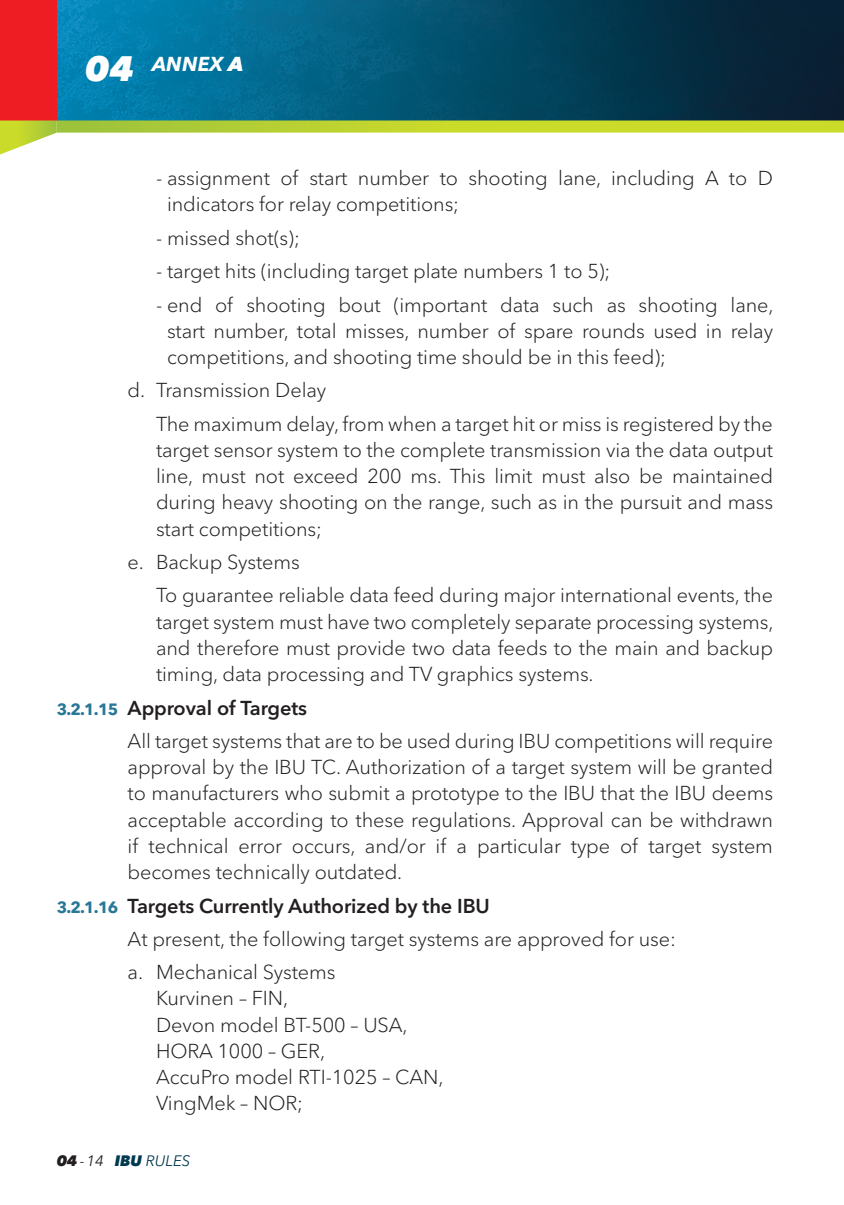
<style>
.page{position:relative;width:844px;height:1205px;background:#fff}
.page>*{position:absolute;margin:0;border:0;box-sizing:border-box;transform-origin:0 0}
.t1{font:300 20px/26.2px "Avenir Next W1 G";letter-spacing:-.005em;color:#231f20}
.t2{font:italic 700 20px "Avenir Next W1 G";color:#fff}
.t3{font:italic 15px "Avenir Next W1 G";color:#01394f}
.s1{font-weight:800;font-size:35px}
.s2{font-weight:800}
.s3{font-weight:700;font-size:16.25px;color:#297796}
.s4{font-weight:600}
.s5{font-weight:800;color:#231f20}
.s6{color:#231f20}
</style>
<div class="page">
<img style="left:57px;top:0;width:787px;height:120px">
<div style="left:0;top:0;width:57px;height:120px;background:#ee1d23"></div>
<svg style="left:0;top:120px;width:57px;height:35px"></svg>
<svg style="left:57px;top:120px;width:786px;height:13px;background:#b9d037"></svg>
<svg style="left:843px;top:120px;width:1px;height:13px"></svg>
<p class="t2" style="left:85px;top:52px;width:160px"><span class="s1">04</span> ANNEX <span class="s2">A</span></p>
<p class="t1" style="left:167px;top:165px;width:607px;text-indent:-11px">- assignment of start number to shooting lane, including A to D indicators for relay competitions;</p>
<p class="t1" style="left:156px;top:225px;width:145px">- missed shot(s);</p>
<p class="t1" style="left:156px;top:258px;width:456px">- target hits (including target plate numbers 1 to 5);</p>
<p class="t1" style="left:167px;top:291px;width:608px;text-align:justify;text-indent:-11px">- end of shooting bout (important data such as shooting lane, start number, total misses, number of spare rounds used in relay competitions, and shooting time should be in this feed);</p>
<p class="t1" style="left:156px;top:374px;width:618px;line-height:33.2px;text-indent:-28px">d. Transmission Delay<br>The maximum delay, from when a target hit or miss is registered by the</p>
<p class="t1" style="left:156px;top:437px;width:618px;text-align:justify">target sensor system to the complete transmission via the data output line, must not exceed 200 ms. This limit must also be maintained during heavy shooting on the range, such as in the pursuit and mass start competitions;</p>
<p class="t1" style="left:156px;top:545px;width:618px;line-height:33.2px;text-indent:-28px">e. Backup Systems<br>To guarantee reliable data feed during major international events, the</p>
<p class="t1" style="left:156px;top:608px;width:619px;text-align:justify">target system must have two completely separate processing systems, and therefore must provide two data feeds to the main and backup timing, data processing and TV graphics systems.</p>
<p class="t1" style="left:128px;top:691px;width:646px;line-height:33.2px;text-indent:-71px"><span class="s3">3.2.1.15</span> <span class="s4">Approval of Targets<br></span>All target systems that are to be used during IBU competitions will require</p>
<p class="t1" style="left:128px;top:754px;width:646px;text-align:justify">approval by the IBU TC. Authorization of a target system will be granted to manufacturers who submit a prototype to the IBU that the IBU deems acceptable according to these regulations. Approval can be withdrawn if technical error occurs, and/or if a particular type of target system becomes technically outdated.</p>
<p class="t1" style="left:128px;top:889px;width:549px;line-height:33.2px;text-indent:-71px"><span class="s3">3.2.1.16</span> <span class="s4">Targets Currently Authorized by the IBU<br></span>At present, the following target systems are approved for use: a. Mechanical Systems</p>
<p class="t1" style="left:156px;top:985px;width:289px">Kurvinen – FIN,<br>Devon model BT-500 – USA,<br>HORA 1000 – GER,<br>AccuPro model RTI-1025 – CAN,<br>VingMek – NOR;</p>
<p class="t3" style="left:57px;top:1152px;width:135px"><span class="s5">04</span> <span class="s6">- 14</span> <span class="s2">IBU</span> RULES</p>
</div>
